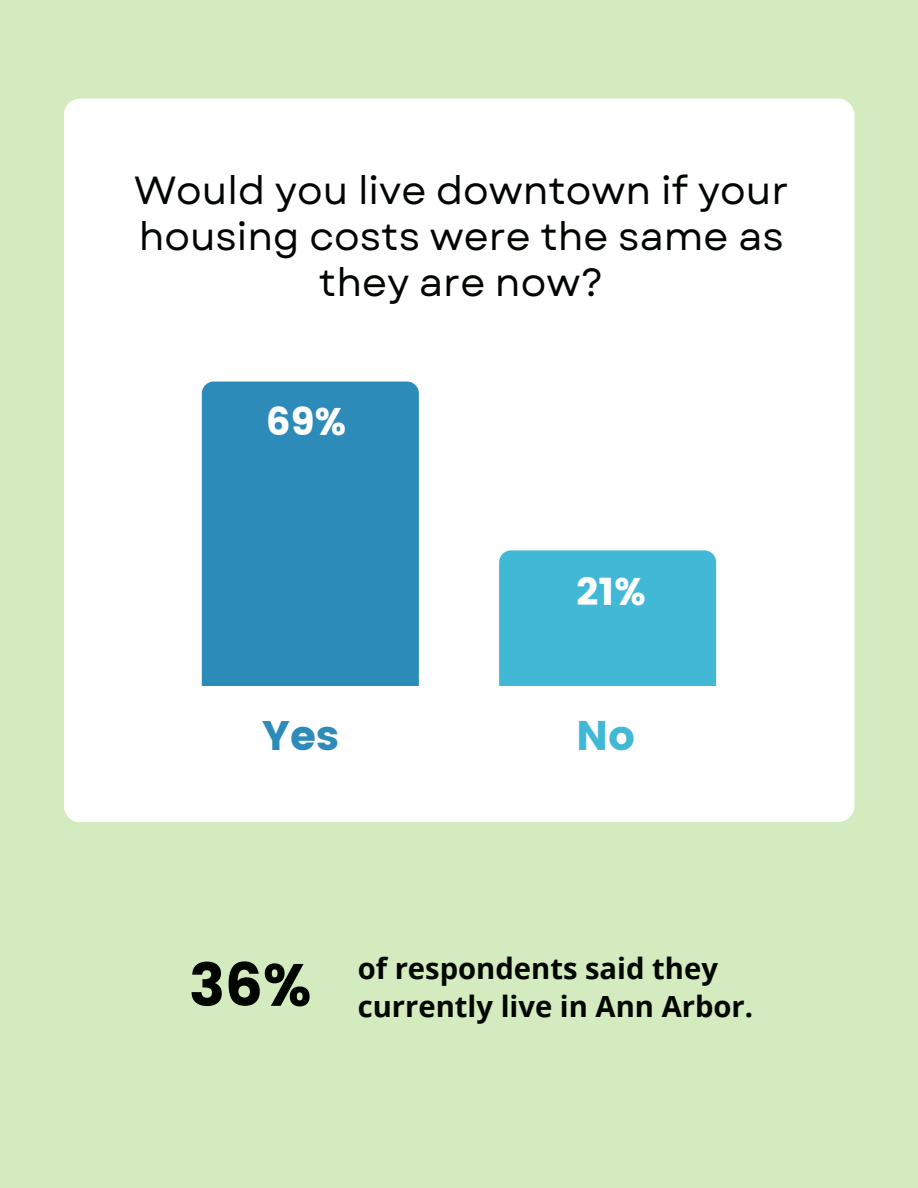
<style>
.page{position:relative;width:918px;height:1188px;background:#d3ebbf}
.page>*{position:absolute;margin:0;border:0;box-sizing:border-box;transform-origin:0 0}
.t1{font:59.55px "Poppins";color:#000500}
.t2{font:41.25px "Poppins";color:#2d8bba}
.t3{font:41.25px "Poppins";color:#41b8d5}
.t4{font:39.15px/46.2px "Garet";color:#000500;text-align:center}
.t5{font:38.4px "Poppins";color:#fff}
.t6{font:700 29.25px/38px "Open Sans";color:#000500}
</style>
<div class="page">
<div style="left:64px;top:99px;width:791px;height:723px;background:#fff;border-radius:17px"></div>
<div style="left:202px;top:382px;width:217px;height:304px;background:#2d8bba"></div>
<div style="left:499px;top:550px;width:217px;height:136px;background:#41b8d5"></div>
<h2 class="t4" style="left:134px;top:168px;width:656px">Would you live downtown if your housing costs were the same as they are now?</h2>
<h1 class="t5" style="left:266px;top:399px;width:82px">69%</h1>
<p class="t5" style="left:577px;top:569px;width:71px">21%</p>
<h2 class="t2" style="left:262px;top:712px;width:79px">Yes</h2>
<h2 class="t3" style="left:576px;top:712px;width:61px">No</h2>
<h3 class="t1" style="left:189px;top:950px;width:124px">36%</h3>
<h2 class="t6" style="left:358px;top:949px;width:397px">of respondents said they currently live in Ann Arbor.</h2>
</div>
